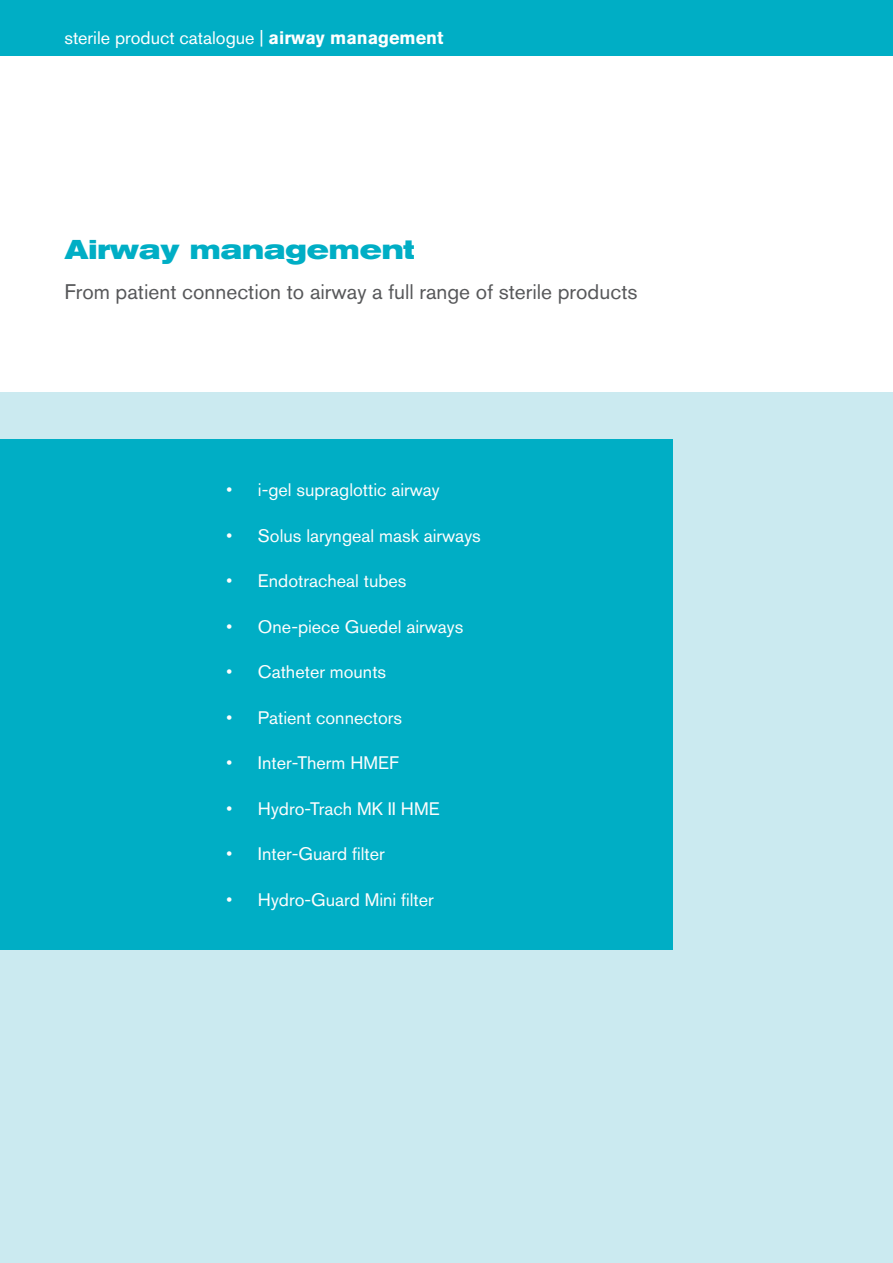
<style>
.page{position:relative;width:893px;height:1263px;background:#fff}
.page>*{position:absolute;margin:0;border:0;box-sizing:border-box;transform-origin:0 0}
.t1{font:700 expanded 27px "Akzidenz Grotesk BQ";color:#00aec5}
.t2{font:21px "Akzidenz Grotesk BQ";color:#57585a}
.t3{font:18px "Akzidenz Grotesk BQ";color:#fdfdfd}
.t4{font:18px "Akzidenz Grotesk BQ";color:#fff}
.s1{font-weight:700}
.s2{font-family:"Arial"}
</style>
<div class="page">
<div style="left:0;top:0;width:892px;height:56px;background:#00aec5"></div>
<div style="left:0;top:392px;width:892px;height:870px;background:#cbeaf0"></div>
<div style="left:0;top:439px;width:672px;height:510px;background:#00aec5"></div>
<p class="t4" style="left:64px;top:27px;width:380px">sterile product catalogue | <span class="s1">airway management</span></p>
<h1 class="t1" style="left:64px;top:234px;width:351px">Airway management</h1>
<p class="t2" style="left:64px;top:279px;width:574px">From patient connection to airway a full range of sterile products</p>
<p class="t3" style="left:226px;top:479px;width:215px"><span class="s2">•</span> i-gel supraglottic airway</p>
<p class="t3" style="left:226px;top:524px;width:256px"><span class="s2">•</span> Solus laryngeal mask airways</p>
<p class="t3" style="left:226px;top:570px;width:182px"><span class="s2">•</span> Endotracheal tubes</p>
<p class="t3" style="left:226px;top:615px;width:239px"><span class="s2">•</span> One-piece Guedel airways</p>
<p class="t3" style="left:226px;top:661px;width:162px"><span class="s2">•</span> Catheter mounts</p>
<p class="t3" style="left:226px;top:706px;width:177px"><span class="s2">•</span> Patient connectors</p>
<p class="t3" style="left:226px;top:752px;width:174px"><span class="s2">•</span> Inter-Therm HMEF</p>
<p class="t3" style="left:226px;top:797px;width:215px"><span class="s2">•</span> Hydro-Trach MK II HME</p>
<p class="t3" style="left:226px;top:843px;width:160px"><span class="s2">•</span> Inter-Guard filter</p>
<p class="t3" style="left:226px;top:888px;width:209px"><span class="s2">•</span> Hydro-Guard Mini filter</p>
</div>
